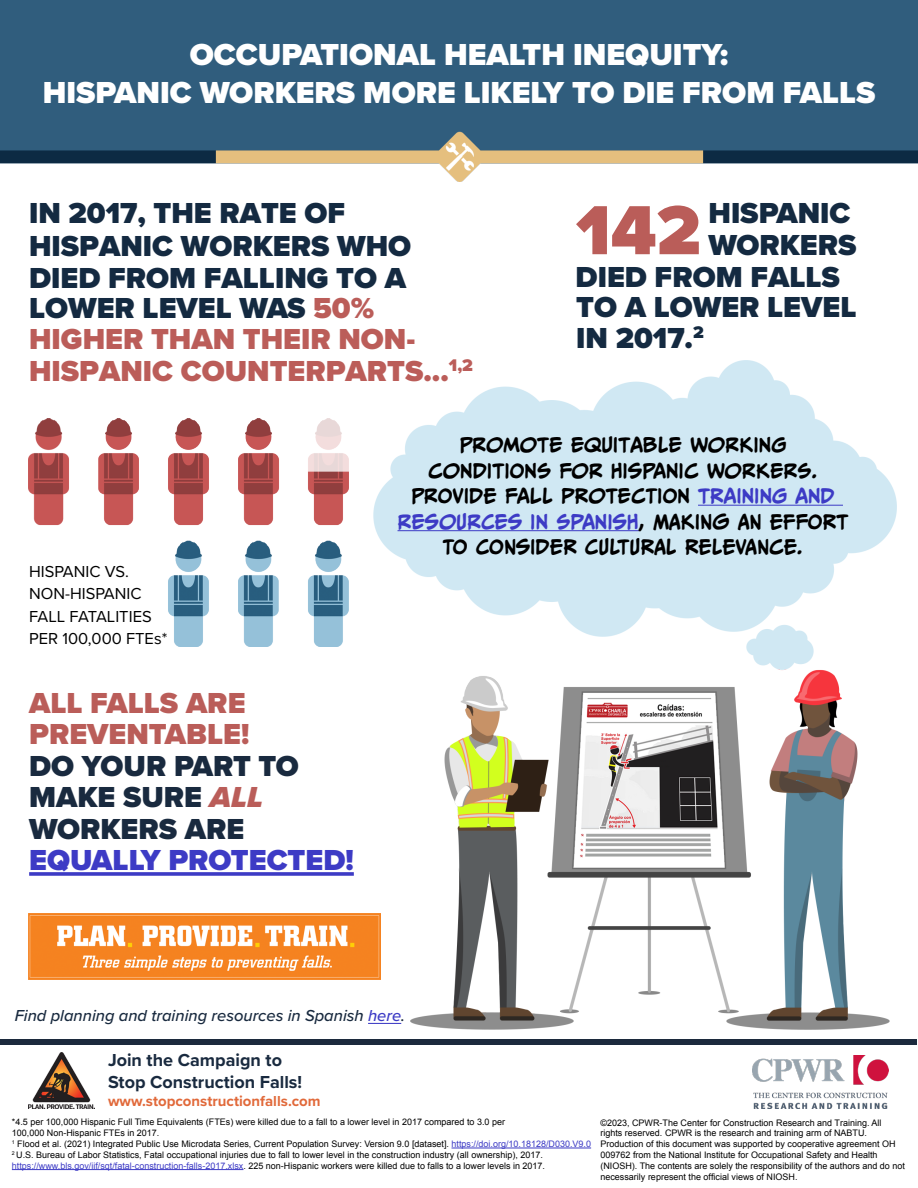
<style>
.page{position:relative;width:918px;height:1188px;background:#fff}
.page>*{position:absolute;margin:0;border:0;box-sizing:border-box;transform-origin:0 0}
.t1{font:900 72px "Proxima Nova";color:#ba5d59}
.t2{font:900 31.5px/37.8px "Proxima Nova";color:#fff;text-align:center}
.t3{font:900 30px/31.5px "Proxima Nova";color:#142a41}
.t4{font:900 30px/31.5px "Proxima Nova";color:#192a3f}
.t5{font:900 30px/31.5px "Proxima Nova";color:#ba5d59}
.t6{font:900 30px "Proxima Nova";color:#3d3bc5}
.t7{font:700 18px "CC Meanwhile";color:#000}
.t8{font:700 18px/21.6px "Proxima Nova";color:#192a3f}
.t9{font:700 18px "CC Meanwhile";color:#3d3bc5}
.t10{font:16.5px/22.5px "Proxima Nova";color:#000}
.t11{font:italic 500 16.5px "Proxima Nova";color:#192a3f}
.t12{font:700 15px "Proxima Nova";color:#e1693a}
.t13{font:9px/10.8px "Arial";color:#000}
.s1{color:#bb5d59}
.s2{font-style:italic;color:#ba5d59}
.s3{color:#3d3bc5}
.s4{color:#000}
</style>
<div class="page">
<img style="left:0;top:0;width:918px;height:181px">
<img style="left:29px;top:419px;width:320px;height:227px">
<img style="left:373px;top:360px;width:524px;height:669px">
<svg style="left:29px;top:872px;width:325px;height:4px"></svg>
<hr style="left:698px;top:505px;width:145px;height:1px;background:#3d3bc5">
<hr style="left:398px;top:530px;width:241px;height:1px;background:#3d3bc5">
<hr style="left:368px;top:1023px;width:33px;height:1px;background:#3d3bc5">
<hr style="left:452px;top:1148px;width:139px;height:1px;background:#3d3bc5">
<hr style="left:12px;top:1169px;width:231px;height:1px;background:#3d3bc5">
<img style="left:753px;top:1055px;width:135px;height:54px">
<div style="left:1px;top:1040px;width:916px;height:5px;background:#1c2a3d"></div>
<img style="left:29px;top:1052px;width:65px;height:56px">
<img style="left:29px;top:914px;width:351px;height:65px">
<h2 class="t2" style="left:43px;top:36px;width:834px">OCCUPATIONAL HEALTH INEQUITY:<br>HISPANIC WORKERS MORE LIKELY TO DIE FROM FALLS</h2>
<h3 class="t3" style="left:29px;top:197px;width:445px">IN 2017, THE RATE OF<br>HISPANIC WORKERS WHO<br>DIED FROM FALLING TO A<br>LOWER LEVEL WAS <span class="s1">50%<br>HIGHER THAN THEIR NON-<br>HISPANIC COUNTERPARTS...</span><sup>1,2</sup></h3>
<h1 class="t1" style="left:576px;top:177px;width:126px">142</h1>
<h3 class="t3" style="left:708px;top:197px;width:143px">HISPANIC</h3>
<h3 class="t3" style="left:708px;top:229px;width:150px">WORKERS</h3>
<h3 class="t3" style="left:576px;top:261px;width:266px">DIED FROM FALLS</h3>
<h3 class="t3" style="left:576px;top:291px;width:282px">TO A LOWER LEVEL<br>IN 2017.<sup>2</sup></h3>
<h3 class="t10" style="left:29px;top:560px;width:140px">HISPANIC VS.<br>NON-HISPANIC<br>FALL FATALITIES<br>PER 100,000 FTEs*</h3>
<h3 class="t5" style="left:29px;top:687px;width:222px">ALL FALLS ARE<br>PREVENTABLE!</h3>
<h3 class="t4" style="left:29px;top:750px;width:271px">DO YOUR PART TO<br>MAKE SURE <span class="s2">ALL<br></span>WORKERS ARE</h3>
<h3 class="t6" style="left:29px;top:838px;width:326px">EQUALLY PROTECTED!</h3>
<h3 class="t7" style="left:459px;top:431px;width:328px">PROMOTE EQUITABLE WORKING</h3>
<h3 class="t7" style="left:428px;top:456px;width:391px">CONDITIONS FOR HISPANIC WORKERS.</h3>
<h3 class="t7" style="left:411px;top:482px;width:425px">PROVIDE FALL PROTECTION <span class="s3">TRAINING AND</span></h3>
<h3 class="t9" style="left:398px;top:507px;width:413px">RESOURCES IN SPANISH<span class="s4">, MAKI NG AN EFFORT</span></h3>
<h3 class="t7" style="left:443px;top:533px;width:86px">TO CONSID</h3>
<h3 class="t7" style="left:550px;top:533px;width:48px">ER CULTUR</h3>
<h3 class="t7" style="left:654px;top:533px;width:150px">AL RELEVANCE.</h3>
<h3 class="t11" style="left:15px;top:1003px;width:392px">Find planning and training resources in Spanish <span class="s3">here</span>.</h3>
<h3 class="t8" style="left:108px;top:1049px;width:196px">Join the Campaign to<br>Stop Construction Falls!</h3>
<h3 class="t12" style="left:108px;top:1089px;width:214px">www.stopconstructionfalls.com</h3>
<p class="t13" style="left:12px;top:1117px;width:581px">*4.5 per 100,000 Hispanic Full Time Equivalents (FTEs) were killed due to a fall to a lower level in 2017 compared to 3.0 per<br>100,000 Non-Hispanic FTEs in 2017.<br><sup>1</sup> Flood et al. (2021) Integrated Public Use Microdata Series, Current Population Survey: Version 9.0 [dataset]. <span class="s3">https://doi.org/10.18128/D030.V9.0<br></span><sup>2</sup> U.S. Bureau of Labor Statistics, Fatal occupational injuries due to fall to lower level in the construction industry (all ownership), 2017. <span class="s3">https://www.bls.gov/iif/sqt/fatal-construction-falls-2017.xlsx</span>. 225 non-Hispanic workers were killed due to falls to a lower levels in 2017.</p>
<p class="t13" style="left:600px;top:1117px;width:306px">©2023, CPWR-The Center for Construction Research and Training. All rights reserved. CPWR is the research and training arm of NABTU.<br>Production of this document was supported by cooperative agreement OH 009762 from the National Institute for Occupational Safety and Health (NIOSH). The contents are solely the responsibility of the authors and do not necessarily represent the official views of NIOSH.</p>
</div>
